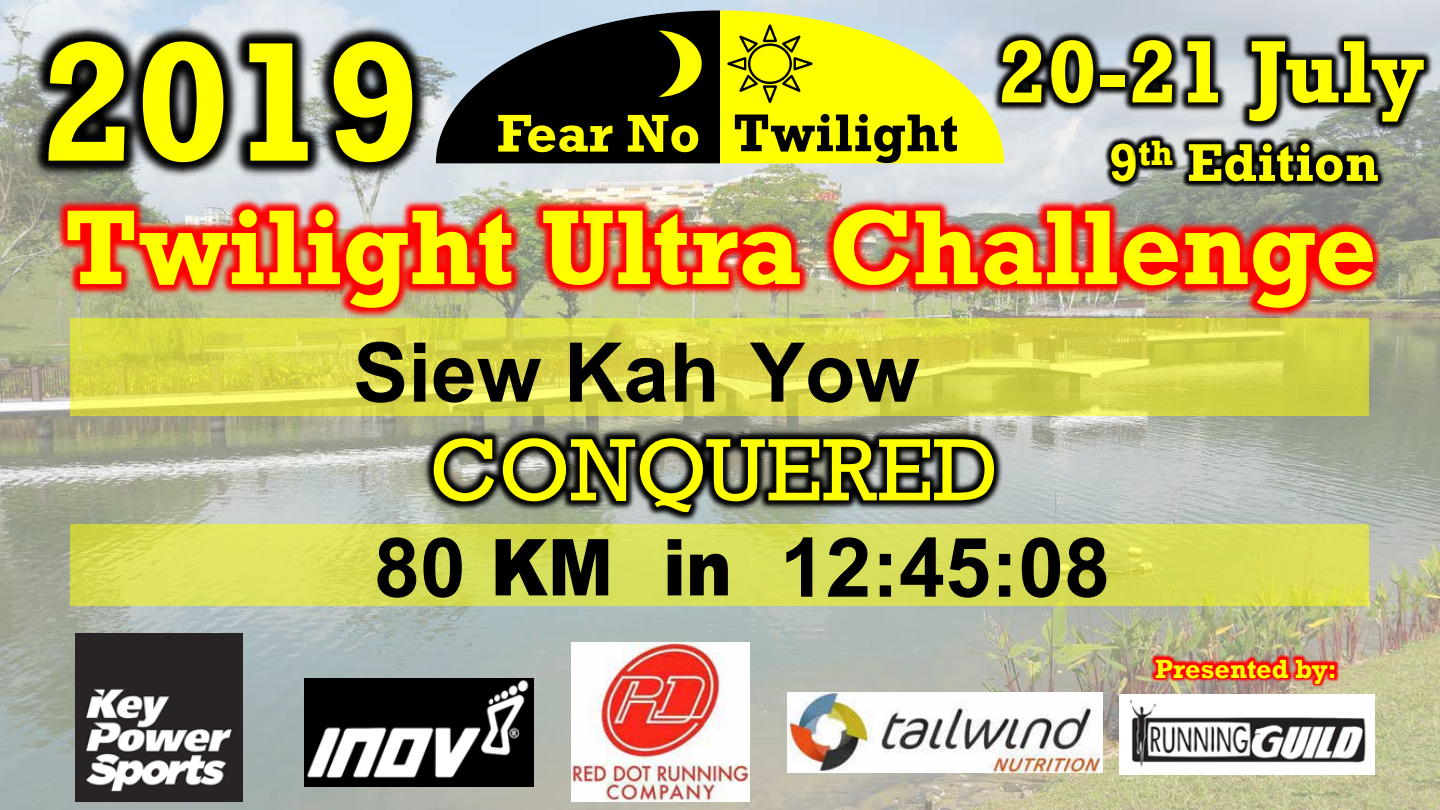
<style>
.page{position:relative;width:1440px;height:810px;background:#fff}
.page>*{position:absolute;margin:0;border:0;box-sizing:border-box;transform-origin:0 0}
.t1{font:700 172.65px "Rockwell";color:#ff0}
.t2{font:700 108px "Rockwell";color:#ff0}
.t3{font:90px "Rockwell";color:#ff0}
.t4{font:700 90px "Rockwell";color:#ff0}
.t5{font:700 82.5px "Arial";color:#000}
.t6{font:900 78.6px "Arial";color:#000;scale:.88 1}
.t7{font:700 54px "Rockwell";color:#ff0}
.t8{font:700 54px "Rockwell";color:#000}
.t9{font:700 27px "Rockwell";color:#ff0}
.s1{font-weight:700;font-size:82.5px}
</style>
<div class="page">
<img style="left:0;top:0;width:1440px;height:810px">
<img style="left:1120px;top:694px;width:255px;height:80px">
<img style="left:0;top:163px;width:1440px;height:226px">
<img style="left:362px;top:416px;width:704px;height:109px">
<img style="left:1132px;top:637px;width:227px;height:69px">
<svg style="left:544px;top:10px;width:386px;height:153px;background:#8e9014"></svg>
<img style="left:1066px;top:191px;width:78px;height:45px">
<img style="left:1107px;top:191px;width:37px;height:13px">
<img style="left:1144px;top:191px;width:277px;height:45px">
<img style="left:930px;top:0;width:100px;height:191px">
<img style="left:1030px;top:0;width:30px;height:191px">
<img style="left:1060px;top:0;width:380px;height:191px">
<img style="left:0;top:0;width:544px;height:324px">
<img style="left:76px;top:634px;width:167px;height:167px">
<img style="left:304px;top:678px;width:230px;height:109px">
<img style="left:572px;top:643px;width:178px;height:158px">
<img style="left:788px;top:692px;width:314px;height:80px">
<svg style="left:70px;top:318px;width:1299px;height:98px;background:#d9d84c"></svg>
<svg style="left:70px;top:525px;width:1299px;height:81px;background:#d9de58"></svg>
<h1 class="t1" style="left:40px;top:-2px;width:383px">2019</h1>
<p class="t7" style="left:497px;top:101px;width:205px">Fear No</p>
<p class="t8" style="left:733px;top:100px;width:227px">Twilight</p>
<p class="t4" style="left:998px;top:18px;width:429px">20-21 July</p>
<p class="t7" style="left:1109px;top:130px;width:271px">9<sup>th</sup> Edition</p>
<p class="t2" style="left:64px;top:182px;width:1314px">Twilight Ultra Challenge</p>
<p class="t5" style="left:353px;top:327px;width:568px">Siew Kah Yow</p>
<p class="t3" style="left:430px;top:418px;width:570px">CONQUERED</p>
<p class="t6" style="left:374px;top:510px;width:408px"><span class="s1">80</span> KM in</p>
<p class="t5" style="left:780px;top:522px;width:332px">12:45:08</p>
<p class="t9" style="left:1155px;top:652px;width:183px">Presented by:</p>
</div>
